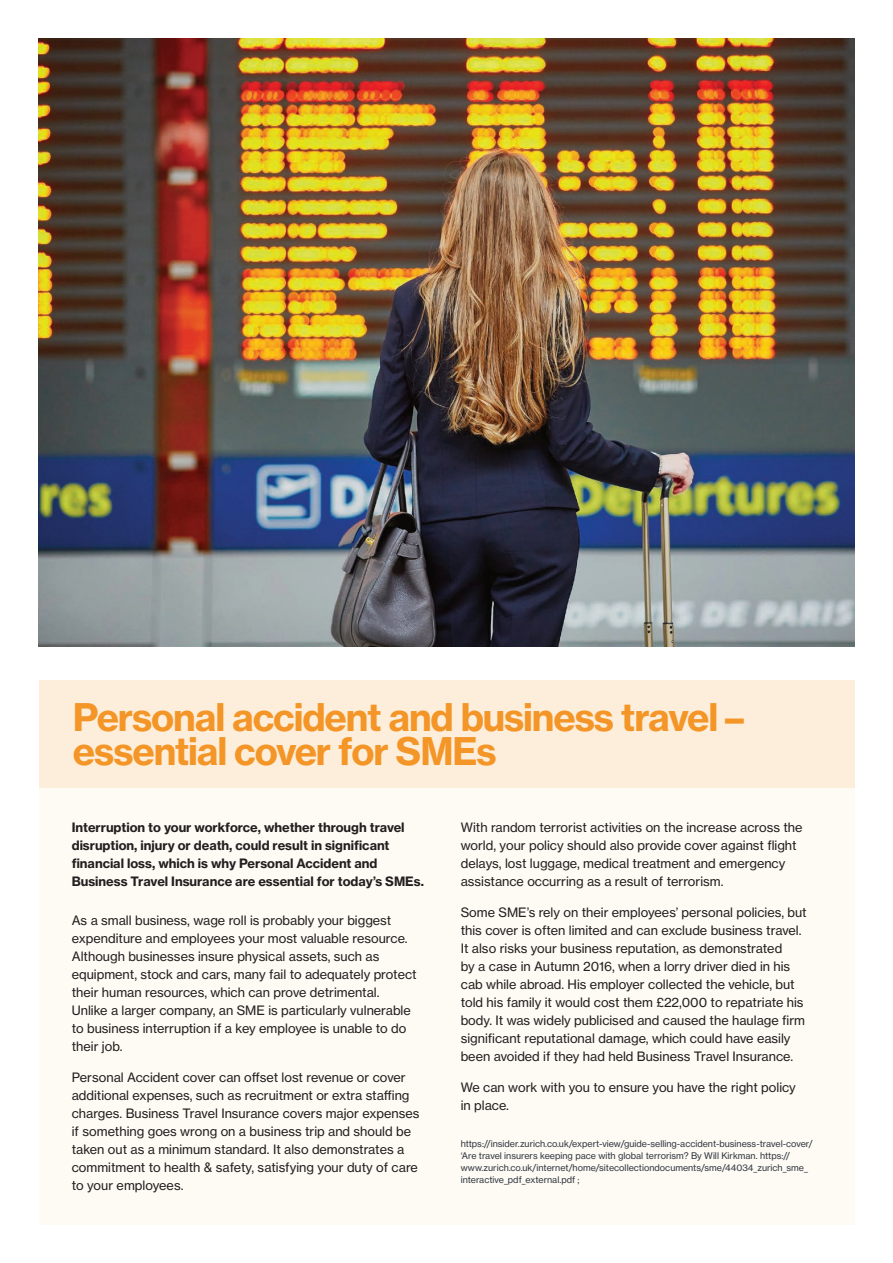
<style>
.page{position:relative;width:893px;height:1263px;background:#fff}
.page>*{position:absolute;margin:0;border:0;box-sizing:border-box;transform-origin:0 0}
.t1{font:37.5px/34.5px "N Haas Grotesk TX Std 75 Bd";letter-spacing:-.03em;color:#f49527}
.t2{font:12.75px/18px "N Haas Grotesk TX Std 55 Rg";color:#231f20}
.t3{font:12.75px/18px "N Haas Grotesk TX Std 75 Bd";color:#231f20}
.t4{font:9px/12px "N Haas Grotesk TX Std 55 Rg";color:#2f363f}
</style>
<div class="page">
<div style="left:39px;top:703px;width:815px;height:522px;background:#fefaf4"></div>
<div style="left:39px;top:680px;width:815px;height:108px;background:#fdeedb"></div>
<img style="left:39px;top:38px;width:815px;height:608px">
<h1 class="t1" style="left:73px;top:700px;width:673px">Personal accident and business travel – essential cover for SMEs</h1>
<p class="t3" style="left:72px;top:818px;width:354px">Interruption to your workforce, whether through travel disruption, injury or death, could result in significant financial loss, which is why Personal Accident and Business Travel Insurance are essential for today’s SMEs.</p>
<p class="t2" style="left:72px;top:912px;width:346px">As a small business, wage roll is probably your biggest expenditure and employees your most valuable resource.<br>Although businesses insure physical assets, such as equipment, stock and cars, many fail to adequately protect their human resources, which can prove detrimental.<br>Unlike a larger company, an SME is particularly vulnerable to business interruption if a key employee is unable to do their job.</p>
<p class="t2" style="left:72px;top:1068px;width:349px">Personal Accident cover can offset lost revenue or cover additional expenses, such as recruitment or extra staffing charges. Business Travel Insurance covers major expenses if something goes wrong on a business trip and should be taken out as a minimum standard. It also demonstrates a commitment to health &amp; safety, satisfying your duty of care to your employees.</p>
<p class="t2" style="left:461px;top:818px;width:343px">With random terrorist activities on the increase across the world, your policy should also provide cover against flight delays, lost luggage, medical treatment and emergency assistance occurring as a result of terrorism.</p>
<p class="t2" style="left:461px;top:903px;width:348px">Some SME’s rely on their employees’ personal policies, but this cover is often limited and can exclude business travel.<br>It also risks your business reputation, as demonstrated<br>by a case in Autumn 2016, when a lorry driver died in his cab while abroad. His employer collected the vehicle, but told his family it would cost them £22,000 to repatriate his body. It was widely publicised and caused the haulage firm significant reputational damage, which could have easily been avoided if they had held Business Travel Insurance.</p>
<p class="t2" style="left:461px;top:1078px;width:337px">We can work with you to ensure you have the right policy in place.</p>
<p class="t4" style="left:461px;top:1138px;width:354px">https://insider.zurich.co.uk/expert-view/guide-selling-accident-business-travel-cover/ ‘Are travel insurers keeping pace with global terrorism? By Will Kirkman. https:// www.zurich.co.uk/internet/home/sitecollectiondocuments/sme/44034_zurich_sme_ interactive_pdf_external.pdf ;</p>
</div>
